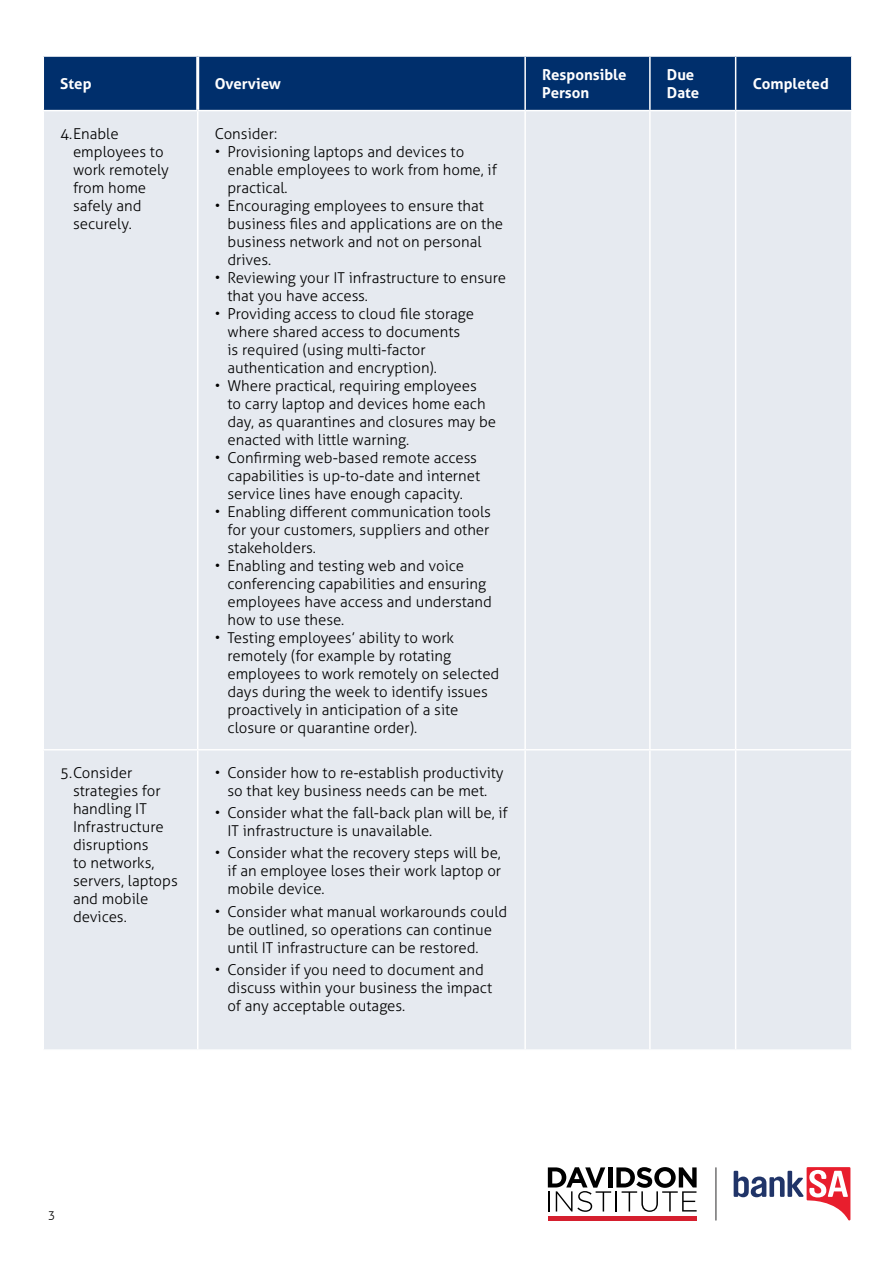
<style>
.page{position:relative;width:893px;height:1263px;background:#fff}
.page>*{position:absolute;margin:0;border:0;box-sizing:border-box;transform-origin:0 0}
.t1{font:300 15px/18px "Aller";color:#000}
.t2{font:700 15px/18px "Aller";color:#fff}
.t3{font:300 12px "Aller";color:#000}
</style>
<div class="page">
<hr style="left:716px;top:1167px;width:1px;height:53px;background:#434243">
<hr style="left:548px;top:1216px;width:149px;height:4px;background:#d51f2e">
<svg style="left:548px;top:1167px;width:149px;height:45px"></svg>
<svg style="left:734px;top:1167px;width:116px;height:53px"></svg>
<div style="left:44px;top:57px;width:807px;height:53px;background:#002f6c"></div>
<div style="left:44px;top:111px;width:807px;height:938px;background:#e6eaf0"></div>
<hr style="left:196px;top:57px;width:3px;height:53px;background:#fff">
<hr style="left:197px;top:111px;width:1px;height:638px;background:#fff">
<hr style="left:524px;top:111px;width:2px;height:638px;background:#fff">
<hr style="left:649px;top:111px;width:2px;height:638px;background:#fff">
<hr style="left:735px;top:111px;width:1px;height:638px;background:#fff">
<hr style="left:43px;top:749px;width:155px;height:1px;background:#fff">
<hr style="left:198px;top:749px;width:327px;height:1px;background:#fff">
<hr style="left:197px;top:750px;width:1px;height:299px;background:#fff">
<hr style="left:525px;top:749px;width:125px;height:1px;background:#fff">
<hr style="left:524px;top:750px;width:2px;height:299px;background:#fff">
<hr style="left:650px;top:749px;width:86px;height:1px;background:#fff">
<hr style="left:649px;top:750px;width:2px;height:299px;background:#fff">
<hr style="left:736px;top:749px;width:117px;height:1px;background:#fff">
<hr style="left:735px;top:750px;width:1px;height:299px;background:#fff">
<hr style="left:524px;top:57px;width:2px;height:53px;background:#fff">
<hr style="left:649px;top:57px;width:2px;height:53px;background:#fff">
<hr style="left:735px;top:57px;width:1px;height:53px;background:#fff">
<p class="t2" style="left:60px;top:74px;width:33px">Step</p>
<p class="t2" style="left:215px;top:74px;width:68px">Overview</p>
<p class="t2" style="left:542px;top:65px;width:86px">Responsible<br>Person</p>
<p class="t2" style="left:667px;top:65px;width:34px">Due<br>Date</p>
<p class="t2" style="left:753px;top:74px;width:78px">Completed</p>
<p class="t1" style="left:73px;top:124px;width:97px;text-indent:-13px">4.Enable employees to work remotely from home safely and securely.</p>
<p class="t1" style="left:215px;top:124px;width:64px">Consider:</p>
<p class="t1" style="left:227px;top:142px;width:271px;text-indent:-13px">• Provisioning laptops and devices to enable employees to work from home, if practical.</p>
<p class="t1" style="left:227px;top:196px;width:277px;text-indent:-13px">• Encouraging employees to ensure that business files and applications are on the business network and not on personal drives.</p>
<p class="t1" style="left:227px;top:268px;width:280px;text-indent:-13px">• Reviewing your IT infrastructure to ensure that you have access.</p>
<p class="t1" style="left:227px;top:304px;width:248px;text-indent:-13px">• Providing access to cloud file storage where shared access to documents is required (using multi-factor authentication and encryption).</p>
<p class="t1" style="left:227px;top:376px;width:270px;text-indent:-13px">• Where practical, requiring employees<br>to carry laptop and devices home each day, as quarantines and closures may be enacted with little warning.</p>
<p class="t1" style="left:227px;top:448px;width:254px;text-indent:-13px">• Confirming web-based remote access capabilities is up-to-date and internet service lines have enough capacity.</p>
<p class="t1" style="left:227px;top:502px;width:265px;text-align:justify;text-indent:-13px">• Enabling different communication tools for your customers, suppliers and other stakeholders.</p>
<p class="t1" style="left:227px;top:556px;width:266px;text-indent:-13px">• Enabling and testing web and voice conferencing capabilities and ensuring employees have access and understand how to use these.</p>
<p class="t1" style="left:227px;top:628px;width:273px;text-indent:-13px">• Testing employees’ ability to work remotely (for example by rotating employees to work remotely on selected days during the week to identify issues proactively in anticipation of a site closure or quarantine order).</p>
<p class="t1" style="left:73px;top:763px;width:106px;text-indent:-13px">5.Consider strategies for handling IT<br>Infrastructure disruptions<br>to networks, servers, laptops and mobile devices.</p>
<p class="t1" style="left:215px;top:763px;width:290px;text-align:center">• Consider how to re-establish productivity so that key business needs can be met.</p>
<p class="t1" style="left:227px;top:804px;width:282px;text-indent:-13px">• Consider what the fall-back plan will be, if<br>IT infrastructure is unavailable.</p>
<p class="t1" style="left:227px;top:844px;width:275px;text-align:justify;text-indent:-13px">• Consider what the recovery steps will be, if an employee loses their work laptop or mobile device.</p>
<p class="t1" style="left:227px;top:902px;width:281px;text-indent:-13px">• Consider what manual workarounds could be outlined, so operations can continue until IT infrastructure can be restored.</p>
<p class="t1" style="left:227px;top:960px;width:266px;text-indent:-13px">• Consider if you need to document and discuss within your business the impact of any acceptable outages.</p>
<p class="t3" style="left:48px;top:1207px;width:9px">3</p>
</div>
